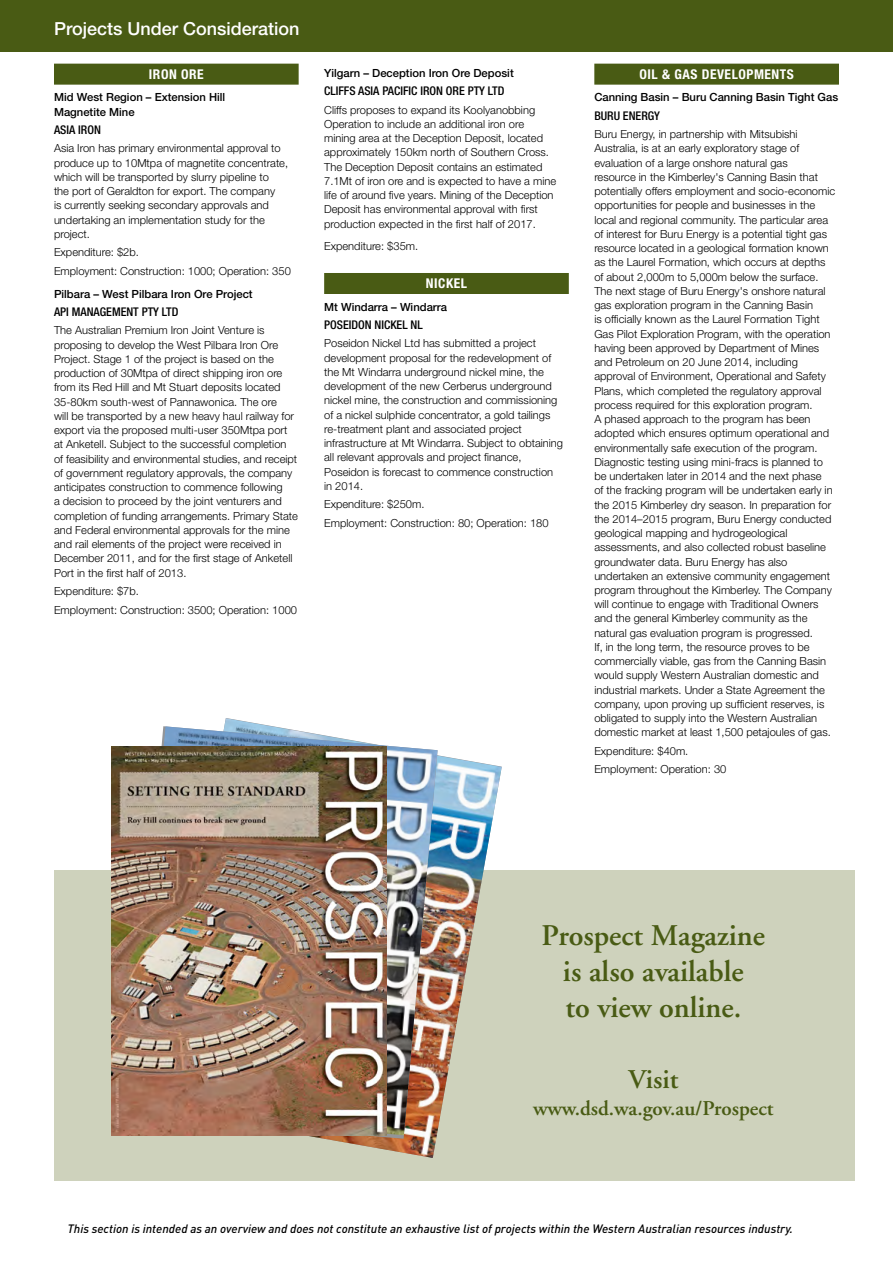
<style>
.page{position:relative;width:893px;height:1263px;background:#fff}
.page>*{position:absolute;margin:0;border:0;box-sizing:border-box;transform-origin:0 0}
.t1{font:600 30px/36px "Adobe Garamond";color:#495b14;text-align:center}
.t2{font:600 27px "Adobe Garamond";color:#495b14}
.t3{font:600 21px "Adobe Garamond";color:#495b14}
.t4{font:500 18px "Helvetica Neue";color:#fff}
.Projects_-_Green_hea{font:700 condensed 13.5px "Helvetica Neue";letter-spacing:.04em;color:#fff}
.t5{font:italic 500 12px "DIN";color:#000}
.Projects_-_Company_n{font:500 condensed 12px "Helvetica Neue";color:#000}
.Projects_-_Project_n{font:500 11.25px/14.2px "Helvetica Neue";color:#000}
.Projects_-_Body_copy{font:300 11.1px/14.2px "Helvetica Neue";color:#000}
</style>
<div class="page">
<div style="left:0;top:0;width:893px;height:51px;background:#495b14"></div>
<div style="left:54px;top:870px;width:801px;height:311px;background:#ced2bc"></div>
<img style="left:224px;top:718px;width:278px;height:440px">
<img style="left:132px;top:726px;width:306px;height:409px">
<img style="left:112px;top:747px;width:275px;height:388px">
<div style="left:324px;top:273px;width:245px;height:21px;background:#495b14"></div>
<div style="left:54px;top:64px;width:245px;height:21px;background:#495b14"></div>
<div style="left:594px;top:64px;width:245px;height:21px;background:#495b14"></div>
<h3 class="t4" style="left:54px;top:18px;width:247px">Projects Under Consideration</h3>
<p class="Projects_-_Green_hea" style="left:149px;top:66px;width:56px">IRON ORE</p>
<p class="Projects_-_Project_n" style="left:54px;top:90px;width:173px">Mid West Region – Extension Hill<br>Magnetite Mine</p>
<p class="Projects_-_Company_n" style="left:54px;top:122px;width:48px">ASIA IRON</p>
<p class="Projects_-_Body_copy" style="left:54px;top:141px;width:236px">Asia Iron has primary environmental approval to produce up to 10Mtpa of magnetite concentrate, which will be transported by slurry pipeline to<br>the port of Geraldton for export. The company<br>is currently seeking secondary approvals and undertaking an implementation study for the project.</p>
<p class="Projects_-_Body_copy" style="left:54px;top:245px;width:87px">Expenditure: $2b.</p>
<p class="Projects_-_Body_copy" style="left:54px;top:263px;width:238px">Employment: Construction: 1000; Operation: 350</p>
<p class="Projects_-_Project_n" style="left:54px;top:286px;width:200px">Pilbara – West Pilbara Iron Ore Project</p>
<p class="Projects_-_Company_n" style="left:54px;top:305px;width:126px">API MANAGEMENT PTY LTD</p>
<p class="Projects_-_Body_copy" style="left:54px;top:323px;width:245px">The Australian Premium Iron Joint Venture is proposing to develop the West Pilbara Iron Ore Project. Stage 1 of the project is based on the production of 30Mtpa of direct shipping iron ore from its Red Hill and Mt Stuart deposits located 35-80km south-west of Pannawonica. The ore<br>will be transported by a new heavy haul railway for export via the proposed multi-user 350Mtpa port at Anketell. Subject to the successful completion of feasibility and environmental studies, and receipt of government regulatory approvals, the company anticipates construction to commence following<br>a decision to proceed by the joint venturers and completion of funding arrangements. Primary State and Federal environmental approvals for the mine and rail elements of the project were received in December 2011, and for the first stage of Anketell Port in the first half of 2013.</p>
<p class="Projects_-_Body_copy" style="left:54px;top:584px;width:87px">Expenditure: $7b.</p>
<p class="Projects_-_Body_copy" style="left:54px;top:602px;width:245px">Employment: Construction: 3500; Operation: 1000</p>
<p class="Projects_-_Project_n" style="left:324px;top:66px;width:191px">Yilgarn – Deception Iron Ore Deposit</p>
<p class="Projects_-_Company_n" style="left:324px;top:84px;width:182px">CLIFFS ASIA PACIFIC IRON ORE PTY LTD</p>
<p class="Projects_-_Body_copy" style="left:324px;top:102px;width:234px">Cliffs proposes to expand its Koolyanobbing Operation to include an additional iron ore mining area at the Deception Deposit, located approximately 150km north of Southern Cross.<br>The Deception Deposit contains an estimated 7.1Mt of iron ore and is expected to have a mine life of around five years. Mining of the Deception Deposit has environmental approval with first production expected in the first half of 2017.</p>
<p class="Projects_-_Body_copy" style="left:324px;top:239px;width:96px">Expenditure: $35m.</p>
<p class="Projects_-_Green_hea" style="left:426px;top:275px;width:43px">NICKEL</p>
<p class="Projects_-_Project_n" style="left:324px;top:299px;width:124px">Mt Windarra – Windarra</p>
<p class="Projects_-_Company_n" style="left:324px;top:318px;width:100px">POSEIDON NICKEL NL</p>
<p class="Projects_-_Body_copy" style="left:324px;top:336px;width:240px">Poseidon Nickel Ltd has submitted a project development proposal for the redevelopment of the Mt Windarra underground nickel mine, the development of the new Cerberus underground nickel mine, the construction and commissioning of a nickel sulphide concentrator, a gold tailings re-treatment plant and associated project infrastructure at Mt Windarra. Subject to obtaining all relevant approvals and project finance, Poseidon is forecast to commence construction in 2014.</p>
<p class="Projects_-_Body_copy" style="left:324px;top:497px;width:102px">Expenditure: $250m.</p>
<p class="Projects_-_Body_copy" style="left:324px;top:516px;width:226px">Employment: Construction: 80; Operation: 180</p>
<p class="Projects_-_Green_hea" style="left:639px;top:66px;width:156px">OIL &amp; GAS DEVELOPMENTS</p>
<p class="Projects_-_Project_n" style="left:594px;top:90px;width:245px">Canning Basin – Buru Canning Basin Tight Gas</p>
<p class="Projects_-_Company_n" style="left:594px;top:108px;width:67px">BURU ENERGY</p>
<p class="Projects_-_Body_copy" style="left:594px;top:127px;width:242px">Buru Energy, in partnership with Mitsubishi Australia, is at an early exploratory stage of evaluation of a large onshore natural gas<br>resource in the Kimberley's Canning Basin that potentially offers employment and socio-economic opportunities for people and businesses in the local and regional community. The particular area of interest for Buru Energy is a potential tight gas resource located in a geological formation known as the Laurel Formation, which occurs at depths of about 2,000m to 5,000m below the surface.<br>The next stage of Buru Energy's onshore natural gas exploration program in the Canning Basin<br>is officially known as the Laurel Formation Tight Gas Pilot Exploration Program, with the operation having been approved by Department of Mines and Petroleum on 20 June 2014, including approval of Environment, Operational and Safety Plans, which completed the regulatory approval process required for this exploration program.<br>A phased approach to the program has been adopted which ensures optimum operational and environmentally safe execution of the program.<br>Diagnostic testing using mini-fracs is planned to be undertaken later in 2014 and the next phase<br>of the fracking program will be undertaken early in the 2015 Kimberley dry season. In preparation for the 2014–2015 program, Buru Energy conducted geological mapping and hydrogeological assessments, and also collected robust baseline groundwater data. Buru Energy has also undertaken an extensive community engagement program throughout the Kimberley. The Company will continue to engage with Traditional Owners and the general Kimberley community as the natural gas evaluation program is progressed.<br>If, in the long term, the resource proves to be commercially viable, gas from the Canning Basin would supply Western Australian domestic and industrial markets. Under a State Agreement the company, upon proving up sufficient reserves, is obligated to supply into the Western Australian domestic market at least 1,500 petajoules of gas.</p>
<p class="Projects_-_Body_copy" style="left:594px;top:744px;width:96px">Expenditure: $40m.</p>
<p class="Projects_-_Body_copy" style="left:594px;top:762px;width:134px">Employment: Operation: 30</p>
<h1 class="t1" style="left:542px;top:918px;width:225px">Prospect Magazine is also available<br>to view online.</h1>
<h2 class="t2" style="left:628px;top:1065px;width:52px">Visit</h2>
<h3 class="t3" style="left:533px;top:1097px;width:242px">www.dsd.wa.gov.au/Prospect</h3>
<p class="t5" style="left:67px;top:1221px;width:727px">This section is intended as an overview and does not constitute an exhaustive list of projects within the Western Australian resources industry.</p>
</div>
